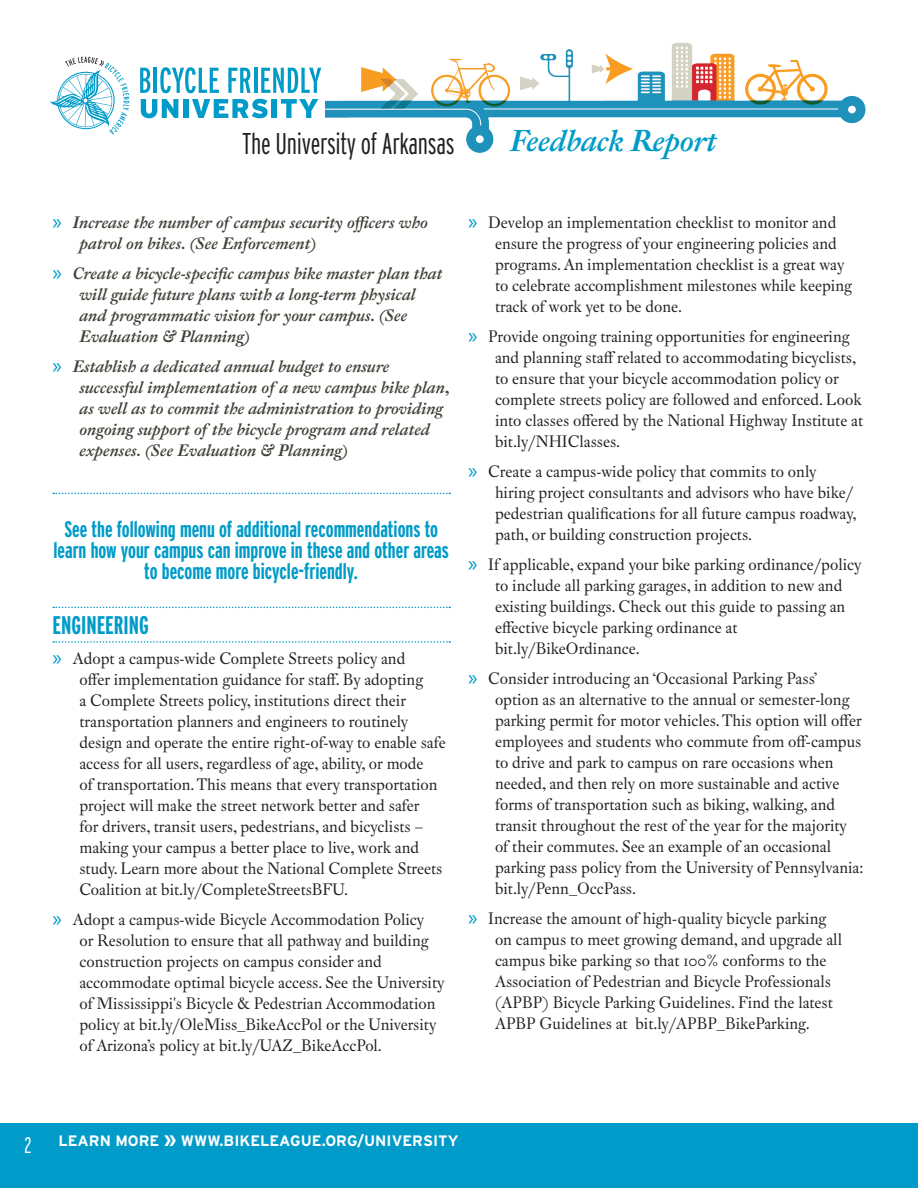
<style>
.page{position:relative;width:918px;height:1188px;background:#fff}
.page>*{position:absolute;margin:0;border:0;box-sizing:border-box;transform-origin:0 0}
.t1{font:300 extra-condensed 30px "Interstate";letter-spacing:-.01em;color:#231f20}
.t2{font:italic 700 30px "Fleischman BT Pro";letter-spacing:-.01em;color:#009bc8}
.Bullets{font:700 extra-condensed 25.5px "Interstate";color:#009bc8}
.Bullets-2{font:700 extra-condensed 22.5px/21px "Interstate";color:#009bc8;text-align:center}
.t3{font:300 extra-condensed 22.5px "Interstate";color:#fff}
.t4{font:16.5px/21px "Fleischman BT Pro";color:#231f20}
.t5{font:italic 700 16.5px/21px "Fleischman BT Pro";color:#424038}
.t6{font:700 15.15px "Interstate";color:#fff}
.s1{font-family:"Myriad Pro";font-weight:400;font-style:normal;font-size:22.5px;color:#009bc8}
.s2{font-family:"Myriad Pro";font-size:22.5px;color:#009bc8}
.s3{font-size:20.25px}
</style>
<div class="page">
<svg style="left:53px;top:493px;width:397px;height:1px"></svg>
<svg style="left:53px;top:607px;width:397px;height:1px"></svg>
<svg style="left:53px;top:641px;width:397px;height:2px"></svg>
<div style="left:0;top:1123px;width:918px;height:65px;background:#009bc8"></div>
<img style="left:325px;top:43px;width:541px;height:110px">
<svg style="left:50px;top:57px;width:79px;height:78px"></svg>
<svg style="left:141px;top:99px;width:37px;height:19px"></svg>
<div style="left:183px;top:99px;width:5px;height:19px;background:#009bc8"></div>
<svg style="left:192px;top:99px;width:76px;height:19px"></svg>
<div style="left:272px;top:99px;width:5px;height:19px;background:#009bc8"></div>
<svg style="left:281px;top:99px;width:37px;height:19px"></svg>
<svg style="left:140px;top:68px;width:10px;height:25px"></svg>
<hr style="left:154px;top:68px;width:3px;height:25px;background:#009bc8">
<svg style="left:160px;top:67px;width:59px;height:26px"></svg>
<svg style="left:228px;top:68px;width:23px;height:25px"></svg>
<hr style="left:254px;top:68px;width:3px;height:25px;background:#009bc8">
<svg style="left:261px;top:68px;width:60px;height:25px"></svg>
<p class="t1" style="left:242px;top:125px;width:214px">The University of Arkansas</p>
<p class="t2" style="left:510px;top:122px;width:208px">Feedback Report</p>
<p class="t5" style="left:79px;top:212px;width:350px;text-indent:-27px"><span class="s1">»</span> Increase the number of campus security officers who patrol on bikes. (See Enforcement)</p>
<p class="t5" style="left:79px;top:263px;width:365px;text-indent:-27px"><span class="s1">»</span> Create a bicycle-specific campus bike master plan that will guide future plans with a long-term physical and programmatic vision for your campus. (See Evaluation &amp; Planning)</p>
<p class="t5" style="left:79px;top:356px;width:372px;text-indent:-27px"><span class="s1">»</span> Establish a dedicated annual budget to ensure successful implementation of a new campus bike plan, as well as to commit the administration to providing ongoing support of the bicycle program and related expenses. (See Evaluation &amp; Planning)</p>
<p class="Bullets-2" style="left:53px;top:518px;width:397px">See the following menu of additional recommendations to learn how your campus can improve in these and other areas to become more bicycle-friendly.</p>
<p class="Bullets" style="left:52px;top:610px;width:98px">ENGINEERING</p>
<p class="t4" style="left:79px;top:648px;width:368px;text-indent:-27px"><span class="s2">»</span> Adopt a campus-wide Complete Streets policy and<br>offer implementation guidance for staff. By adopting<br>a Complete Streets policy, institutions direct their transportation planners and engineers to routinely design and operate the entire right-of-way to enable safe access for all users, regardless of age, ability, or mode<br>of transportation. This means that every transportation project will make the street network better and safer<br>for drivers, transit users, pedestrians, and bicyclists – making your campus a better place to live, work and study. Learn more about the National Complete Streets Coalition at bit.ly/CompleteStreetsBFU.</p>
<p class="t4" style="left:79px;top:909px;width:366px;text-indent:-27px"><span class="s2">»</span> Adopt a campus-wide Bicycle Accommodation Policy<br>or Resolution to ensure that all pathway and building construction projects on campus consider and accommodate optimal bicycle access. See the University of Mississippi's Bicycle &amp; Pedestrian Accommodation policy at bit.ly/OleMiss_BikeAccPol or the University of Arizona’s policy at bit.ly/UAZ_BikeAccPol.</p>
<p class="t4" style="left:495px;top:212px;width:358px;text-indent:-27px"><span class="s2">»</span> Develop an implementation checklist to monitor and ensure the progress of your engineering policies and programs. An implementation checklist is a great way to celebrate accomplishment milestones while keeping track of work yet to be done.</p>
<p class="t4" style="left:495px;top:326px;width:370px;text-indent:-27px"><span class="s2">»</span> Provide ongoing training opportunities for engineering and planning staff related to accommodating bicyclists, to ensure that your bicycle accommodation policy or complete streets policy are followed and enforced. Look into classes offered by the National Highway Institute at bit.ly/NHIClasses.</p>
<p class="t4" style="left:495px;top:461px;width:363px;text-indent:-27px"><span class="s2">»</span> Create a campus-wide policy that commits to only hiring project consultants and advisors who have bike/ pedestrian qualifications for all future campus roadway, path, or building construction projects.</p>
<p class="t4" style="left:495px;top:554px;width:368px;text-indent:-27px"><span class="s2">»</span> If applicable, expand your bike parking ordinance/policy to include all parking garages, in addition to new and existing buildings. Check out this guide to passing an effective bicycle parking ordinance at bit.ly/BikeOrdinance.</p>
<p class="t4" style="left:495px;top:668px;width:370px;text-indent:-27px"><span class="s2">»</span> Consider introducing an ‘Occasional Parking Pass’ option as an alternative to the annual or semester-long parking permit for motor vehicles. This option will offer employees and students who commute from off-campus to drive and park to campus on rare occasions when needed, and then rely on more sustainable and active forms of transportation such as biking, walking, and transit throughout the rest of the year for the majority of their commutes. See an example of an occasional parking pass policy from the University of Pennsylvania: bit.ly/Penn_OccPass.</p>
<p class="t4" style="left:495px;top:908px;width:349px;text-indent:-27px"><span class="s2">»</span> Increase the amount of high-quality bicycle parking on campus to meet growing demand, and upgrade all campus bike parking so that 100% conforms to the Association of Pedestrian and Bicycle Professionals (APBP) Bicycle Parking Guidelines. Find the latest APBP Guidelines at bit.ly/APBP_BikeParking.</p>
<p class="t3" style="left:24px;top:1132px;width:9px">2</p>
<p class="t6" style="left:58px;top:1132px;width:402px">LEARN MORE <span class="s3">»</span> WWW.BIKELEAGUE.ORG/UNIVERSITY</p>
</div>
